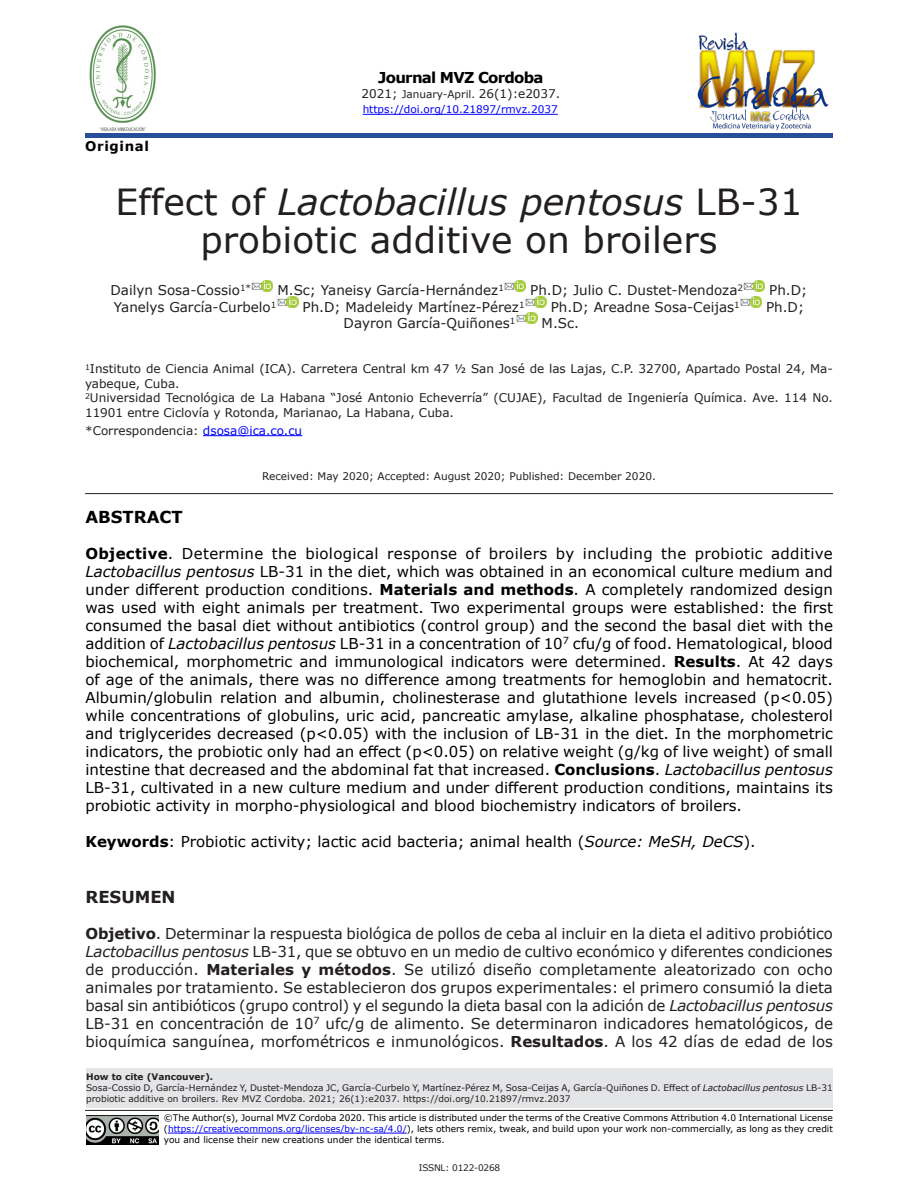
<style>
.page{position:relative;width:918px;height:1188px;background:#fff}
.page>*{position:absolute;margin:0;border:0;box-sizing:border-box;transform-origin:0 0}
.T1{font:36px/37.5px "Verdana";color:#231f20;text-align:center}
.t1{font:700 16.5px "Verdana";color:#000}
.t2{font:700 16.5px "Verdana";color:#231f20}
.t3{font:15px/18px "Verdana";color:#000;text-align:justify}
.t4{font:15px/18px "Verdana";color:#231f20;text-align:justify}
.t5{font:700 15px "Verdana";letter-spacing:-.05em;color:#000}
.Autores{font:13.5px "Verdana";color:#231f20}
.t6{font:700 13.35px "Verdana";letter-spacing:.05em;color:#000}
.Filiación{font:12px/14.4px "Verdana";color:#231f20}
.Recibido{font:10.5px "Verdana";color:#231f20}
.t7{font:10.5px "Verdana";color:#00f}
.t8{font:9px/10.8px "Verdana";color:#000;text-align:justify}
.t9{font:9px/10.8px "Verdana";color:#231f20}
.t10{font:9px "Verdana";letter-spacing:-.025em;color:#231f20}
.s1{font-size:10.5px}
.s2{font-style:italic}
.s3{color:#00f}
.s4{font-weight:700}
</style>
<div class="page">
<hr style="left:85px;top:1110px;width:748px;height:1px;background:#231f20">
<div style="left:86px;top:1068px;width:747px;height:39px;background:#e4e5e7"></div>
<hr style="left:85px;top:134px;width:748px;height:4px;background:#274d9b">
<hr style="left:363px;top:114px;width:195px;height:1px;background:#00f">
<img style="left:697px;top:32px;width:132px;height:98px">
<hr style="left:168px;top:1133px;width:239px;height:1px;background:#00f">
<img style="left:86px;top:1116px;width:73px;height:29px">
<img style="left:89px;top:25px;width:67px;height:107px">
<hr style="left:203px;top:435px;width:99px;height:1px;background:#00f">
<svg style="left:251px;top:280px;width:47px;height:28px"></svg>
<svg style="left:740px;top:280px;width:25px;height:28px"></svg>
<svg style="left:504px;top:280px;width:42px;height:44px"></svg>
<hr style="left:85px;top:493px;width:748px;height:1px;background:#231f20">
<p class="t5" style="left:378px;top:66px;width:167px">Journal MVZ Cordoba</p>
<p class="t6" style="left:85px;top:137px;width:66px">Original</p>
<p class="Filiación" style="left:362px;top:86px;width:200px">2021; <span class="s1">January-April.</span> 26(1):e2037.</p>
<p class="t7" style="left:363px;top:102px;width:197px">https://doi.org/10.21897/rmvz.2037</p>
<p class="T1" style="left:115px;top:183px;width:689px">Effect of <span class="s2">Lactobacillus pentosus</span> LB-31 probiotic additive on broilers</p>
<p class="Autores" style="left:111px;top:281px;width:142px">Dailyn Sosa-Cossio<sup>1*</sup></p>
<p class="Autores" style="left:277px;top:281px;width:228px">M.Sc; Yaneisy García-Hernández<sup>1</sup></p>
<p class="Autores" style="left:530px;top:281px;width:214px">Ph.D; Julio C. Dustet-Mendoza<sup>2</sup></p>
<p class="Autores" style="left:769px;top:281px;width:40px">Ph.D;</p>
<p class="Autores" style="left:114px;top:297px;width:164px">Yanelys García-Curbelo<sup>1</sup></p>
<p class="Autores" style="left:303px;top:297px;width:224px">Ph.D; Madeleidy Martínez-Pérez<sup>1</sup></p>
<p class="Autores" style="left:551px;top:297px;width:190px">Ph.D; Areadne Sosa-Ceijas<sup>1</sup></p>
<p class="Autores" style="left:766px;top:297px;width:40px">Ph.D;</p>
<p class="Autores" style="left:344px;top:314px;width:173px">Dayron García-Quiñones<sup>1</sup></p>
<p class="Autores" style="left:542px;top:314px;width:39px">M.Sc.</p>
<p class="Filiación" style="left:85px;top:362px;width:749px"><sup>1</sup>Instituto de Ciencia Animal (ICA). Carretera Central km 47 ½ San José de las Lajas, C.P. 32700, Apartado Postal 24, Ma&shy;yabeque, Cuba.</p>
<p class="Filiación" style="left:85px;top:391px;width:749px"><sup>2</sup>Universidad Tecnológica de La Habana “José Antonio Echeverría” (CUJAE), Facultad de Ingeniería Química. Ave. 114 No.<br>11901 entre Ciclovía y Rotonda, Marianao, La Habana, Cuba.</p>
<p class="Filiación" style="left:85px;top:423px;width:219px">*Correspondencia: <span class="s3">dsosa@ica.co.cu</span></p>
<p class="Recibido" style="left:262px;top:469px;width:395px">Received: May 2020; Accepted: August 2020; Published: December 2020.</p>
<p class="t1" style="left:85px;top:505px;width:99px">ABSTRACT</p>
<p class="t3" style="left:85px;top:544px;width:749px"><span class="s4">Objective</span>. Determine the biological response of broilers by including the probiotic additive <span class="s2">Lactobacillus pentosus</span> LB-31 in the diet, which was obtained in an economical culture medium and under different production conditions. <span class="s4">Materials and methods</span>. A completely randomized design was used with eight animals per treatment. Two experimental groups were established: the first consumed the basal diet without antibiotics (control group) and the second the basal diet with the addition of <span class="s2">Lactobacillus pentosus</span> LB-31 in a concentration of 10<sup>7</sup> cfu/g of food. Hematological, blood biochemical, morphometric and immunological indicators were determined. <span class="s4">Results</span>. At 42 days of age of the animals, there was no difference among treatments for hemoglobin and hematocrit.<br>Albumin/globulin relation and albumin, cholinesterase and glutathione levels increased (p&lt;0.05) while concentrations of globulins, uric acid, pancreatic amylase, alkaline phosphatase, cholesterol and triglycerides decreased (p&lt;0.05) with the inclusion of LB-31 in the diet. In the morphometric indicators, the probiotic only had an effect (p&lt;0.05) on relative weight (g/kg of live weight) of small intestine that decreased and the abdominal fat that increased. <span class="s4">Conclusions</span>. <span class="s2">Lactobacillus pentosus </span>LB-31, cultivated in a new culture medium and under different production conditions, maintains its probiotic activity in morpho-physiological and blood biochemistry indicators of broilers.</p>
<p class="t3" style="left:85px;top:832px;width:672px"><span class="s4">Keywords</span>: Probiotic activity; lactic acid bacteria; animal health (<span class="s2">Source: MeSH, DeCS</span>).</p>
<p class="t2" style="left:85px;top:885px;width:92px">RESUMEN</p>
<p class="t4" style="left:85px;top:924px;width:749px"><span class="s4">Objetivo</span>. Determinar la respuesta biológica de pollos de ceba al incluir en la dieta el aditivo probiótico <span class="s2">Lactobacillus pentosus</span> LB-31, que se obtuvo en un medio de cultivo económico y diferentes condiciones de producción. <span class="s4">Materiales y métodos</span>. Se utilizó diseño completamente aleatorizado con ocho animales por tratamiento. Se establecieron dos grupos experimentales: el primero consumió la dieta basal sin antibióticos (grupo control) y el segundo la dieta basal con la adición de <span class="s2">Lactobacillus pentosus </span>LB-31 en concentración de 10<sup>7</sup> ufc/g de alimento. Se determinaron indicadores hematológicos, de bioquímica sanguínea, morfométricos e inmunológicos. <span class="s4">Resultados</span>. A los 42 días de edad de los</p>
<p class="t9" style="left:86px;top:1071px;width:748px"><span class="s4">How to cite (Vancouver).<br></span>Sosa-Cossio D, García-Hernández Y, Dustet-Mendoza JC, García-Curbelo Y, Martínez-Pérez M, Sosa-Ceijas A, García-Quiñones D. Effect of <span class="s2">Lactobacillus pentosus</span> LB-31 probiotic additive on broilers. Rev MVZ Cordoba. 2021; 26(1):e2037. https://doi.org/10.21897/rmvz.2037</p>
<p class="t8" style="left:164px;top:1113px;width:671px">©The Author(s), Journal MVZ Cordoba 2020. This article is distributed under the terms of the Creative Commons Attribution 4.0 International License (<span class="s3">https://creativecommons.org/licenses/by-nc-sa/4.0/</span>), lets others remix, tweak, and build upon your work non-commercially, as long as they credit you and license their new creations under the identical terms.</p>
<p class="t10" style="left:419px;top:1161px;width:83px">ISSNL: 0122-0268</p>
</div>
